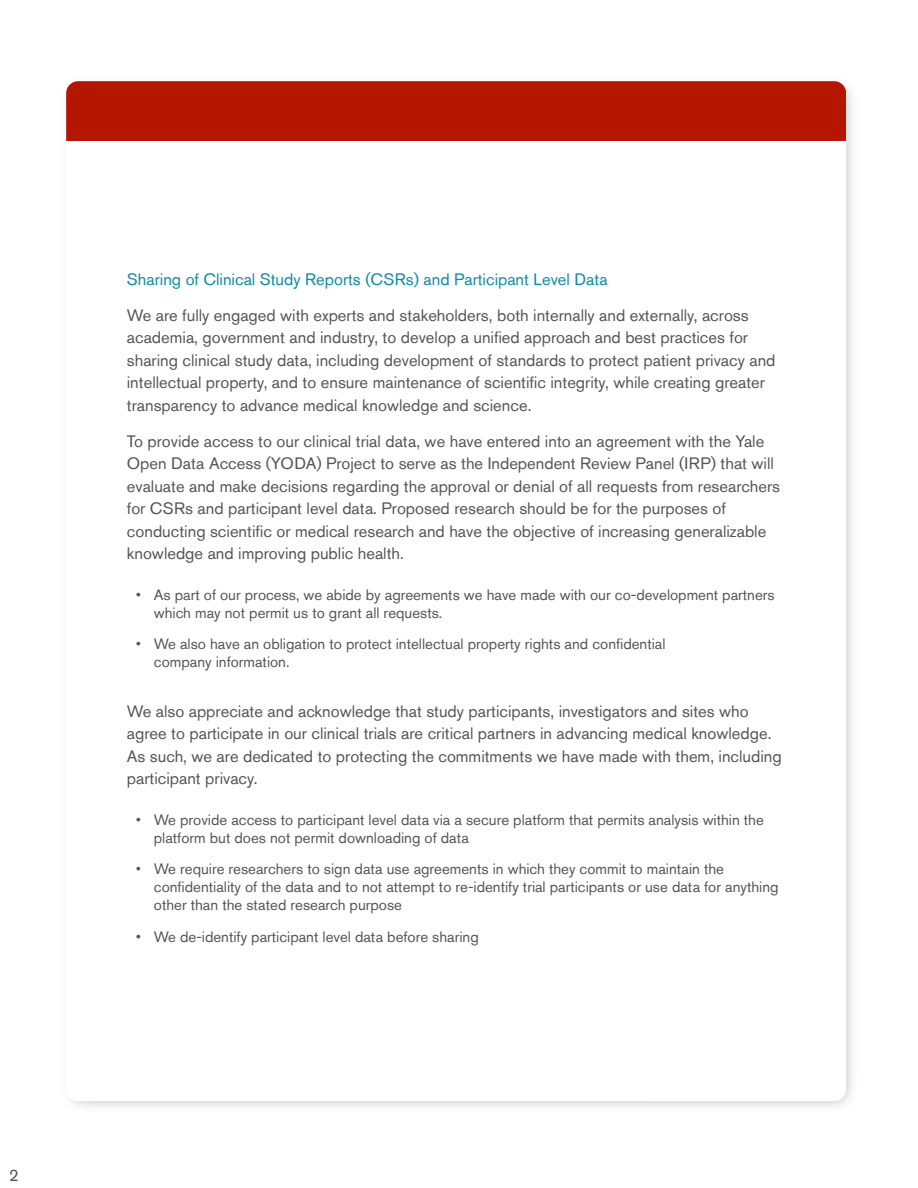
<style>
.page{position:relative;width:918px;height:1188px;background:#fff}
.page>*{position:absolute;margin:0;border:0;box-sizing:border-box;transform-origin:0 0}
.Body_-_Main_Text{font:16.5px/22.5px "Akzidenz Grotesk Std";color:#555}
.Body_-_Main_Text-2{font:16.5px "Akzidenz Grotesk Std";color:#0e8ba7}
.t1{font:15px/18px "Akzidenz Grotesk Std";color:#555}
.s1{font-family:"Arial"}
</style>
<div class="page">
<div style="left:66px;top:81px;width:780px;height:60px;background:#b41601"></div>
<p class="Body_-_Main_Text" style="left:9px;top:1163px;width:11px">2</p>
<p class="Body_-_Main_Text-2" style="left:127px;top:269px;width:482px">Sharing of Clinical Study Reports (CSRs) and Participant Level Data</p>
<p class="Body_-_Main_Text" style="left:127px;top:303px;width:650px">We are fully engaged with experts and stakeholders, both internally and externally, across academia, government and industry, to develop a unified approach and best practices for sharing clinical study data, including development of standards to protect patient privacy and intellectual property, and to ensure maintenance of scientific integrity, while creating greater transparency to advance medical knowledge and science.</p>
<p class="Body_-_Main_Text" style="left:127px;top:429px;width:655px">To provide access to our clinical trial data, we have entered into an agreement with the Yale Open Data Access (YODA) Project to serve as the Independent Review Panel (IRP) that will evaluate and make decisions regarding the approval or denial of all requests from researchers for CSRs and participant level data. Proposed research should be for the purposes of conducting scientific or medical research and have the objective of increasing generalizable knowledge and improving public health.</p>
<p class="t1" style="left:154px;top:585px;width:622px;text-indent:-18px"><span class="s1">•</span> As part of our process, we abide by agreements we have made with our co-development partners which may not permit us to grant all requests.</p>
<p class="t1" style="left:154px;top:635px;width:513px;text-indent:-18px"><span class="s1">•</span> We also have an obligation to protect intellectual property rights and confidential company information.</p>
<p class="Body_-_Main_Text" style="left:127px;top:699px;width:656px">We also appreciate and acknowledge that study participants, investigators and sites who agree to participate in our clinical trials are critical partners in advancing medical knowledge.<br>As such, we are dedicated to protecting the commitments we have made with them, including participant privacy.</p>
<p class="t1" style="left:154px;top:810px;width:612px;text-indent:-18px"><span class="s1">•</span> We provide access to participant level data via a secure platform that permits analysis within the platform but does not permit downloading of data</p>
<p class="t1" style="left:154px;top:860px;width:626px;text-indent:-18px"><span class="s1">•</span> We require researchers to sign data use agreements in which they commit to maintain the confidentiality of the data and to not attempt to re-identify trial participants or use data for anything other than the stated research purpose</p>
<p class="t1" style="left:136px;top:927px;width:344px"><span class="s1">•</span> We de-identify participant level data before sharing</p>
</div>
